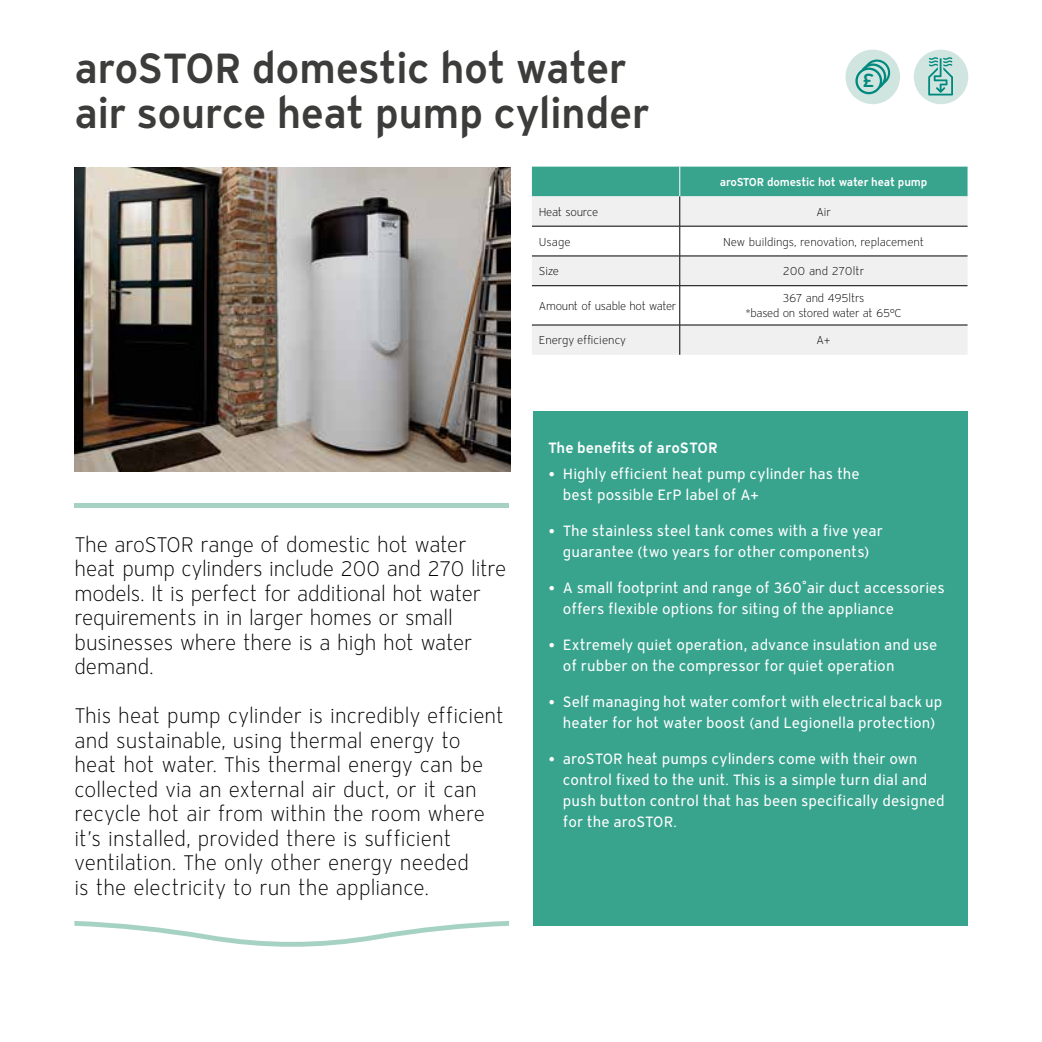
<style>
.page{position:relative;width:1042px;height:1042px;background:#fff}
.page>*{position:absolute;margin:0;border:0;box-sizing:border-box;transform-origin:0 0}
.t1{font:600 42px/45.5px "Vaillant 16";letter-spacing:-.015em;color:#3c3c3b}
.t2{font:300 21px/24.5px "Vaillant 16";color:#000}
.t3{font:600 18.9px "Vaillant 16";color:#00897e}
.t4{font:14.88px/21px "Vaillant 16";letter-spacing:.005em;color:#fff}
.t5{font:600 14.88px "Vaillant 16";letter-spacing:.005em;color:#fff}
.t6{font:300 11.38px/14.9px "Vaillant 16";letter-spacing:-.02em;color:#000;text-align:center}
.t7{font:600 11.38px "Vaillant 16";letter-spacing:-.01em;color:#fff}
.t8{font:300 11.38px "Vaillant 16";color:#000}
</style>
<div class="page">
<div style="left:533px;top:412px;width:434px;height:514px;background:#39a48e"></div>
<img style="left:74px;top:167px;width:436px;height:304px">
<div style="left:845px;top:50px;width:55px;height:54px;background:#d0e5e0;border-radius:50%"></div>
<svg style="left:855px;top:60px;width:35px;height:34px"></svg>
<div style="left:913px;top:50px;width:55px;height:54px;background:#d0e5e0;border-radius:50%"></div>
<svg style="left:928px;top:57px;width:25px;height:38px"></svg>
<svg style="left:74px;top:921px;width:435px;height:26px"></svg>
<div style="left:74px;top:503px;width:435px;height:5px;background:#a6d2c4"></div>
<svg style="left:532px;top:196px;width:435px;height:159px;fill:#f0f0f0"></svg>
<hr style="left:532px;top:226px;width:148px;height:1px;background:#000">
<hr style="left:532px;top:256px;width:148px;height:1px;background:#000">
<hr style="left:532px;top:285px;width:148px;height:1px;background:#000">
<div style="left:532px;top:167px;width:435px;height:29px;background:#39a48e"></div>
<hr style="left:680px;top:226px;width:287px;height:1px;background:#000">
<hr style="left:679px;top:226px;width:1px;height:30px;background:#000">
<hr style="left:680px;top:256px;width:287px;height:1px;background:#000">
<svg style="left:679px;top:256px;width:1px;height:29px"></svg>
<hr style="left:680px;top:285px;width:287px;height:1px;background:#000">
<hr style="left:679px;top:286px;width:1px;height:39px;background:#000">
<hr style="left:679px;top:196px;width:1px;height:30px;background:#000">
<hr style="left:532px;top:325px;width:148px;height:1px;background:#000">
<hr style="left:680px;top:325px;width:287px;height:1px;background:#000">
<hr style="left:679px;top:325px;width:1px;height:30px;background:#000">
<h1 class="t1" style="left:74px;top:44px;width:577px">aroSTOR domestic hot water air source heat pump cylinder</h1>
<p class="t3" style="left:862px;top:67px;width:14px">£</p>
<p class="t7" style="left:720px;top:174px;width:209px">aroSTOR domestic hot water heat pump</p>
<p class="t6" style="left:539px;top:204px;width:61px">Heat source</p>
<p class="t6" style="left:816px;top:204px;width:16px">Air</p>
<p class="t6" style="left:539px;top:234px;width:33px">Usage</p>
<p class="t6" style="left:723px;top:234px;width:202px">New buildings, renovation, replacement</p>
<p class="t6" style="left:539px;top:264px;width:22px">Size</p>
<p class="t8" style="left:783px;top:264px;width:83px">200 and 270ltr</p>
<p class="t6" style="left:539px;top:298px;width:139px">Amount of usable hot water</p>
<p class="t6" style="left:745px;top:291px;width:158px">367 and 495ltrs<br>*based on stored water at 65°C</p>
<p class="t6" style="left:539px;top:333px;width:89px">Energy efficiency</p>
<p class="t6" style="left:816px;top:333px;width:16px">A+</p>
<h2 class="t2" style="left:74px;top:532px;width:433px">The aroSTOR range of domestic hot water heat pump cylinders include 200 and 270 litre models. It is perfect for additional hot water requirements in in larger homes or small businesses where there is a high hot water demand.</h2>
<p class="t2" style="left:74px;top:703px;width:431px">This heat pump cylinder is incredibly efficient and sustainable, using thermal energy to heat hot water. This thermal energy can be collected via an external air duct, or it can recycle hot air from within the room where it’s installed, provided there is sufficient ventilation. The only other energy needed<br>is the electricity to run the appliance.</p>
<p class="t5" style="left:548px;top:438px;width:171px">The benefits of aroSTOR</p>
<p class="t4" style="left:563px;top:463px;width:298px;text-indent:-15px">• Highly efficient heat pump cylinder has the best possible ErP label of A+</p>
<p class="t4" style="left:548px;top:520px;width:336px;text-align:center">• The stainless steel tank comes with a five year guarantee (two years for other components)</p>
<p class="t4" style="left:563px;top:577px;width:383px;text-indent:-15px">• A small footprint and range of 360˚air duct accessories offers flexible options for siting of the appliance</p>
<p class="t4" style="left:563px;top:634px;width:376px;text-indent:-15px">• Extremely quiet operation, advance insulation and use of rubber on the compressor for quiet operation</p>
<p class="t4" style="left:548px;top:691px;width:396px;text-align:center">• Self managing hot water comfort with electrical back up heater for hot water boost (and Legionella protection)</p>
<p class="t4" style="left:563px;top:748px;width:383px;text-indent:-15px">• aroSTOR heat pumps cylinders come with their own control fixed to the unit. This is a simple turn dial and push button control that has been specifically designed for the aroSTOR.</p>
</div>
